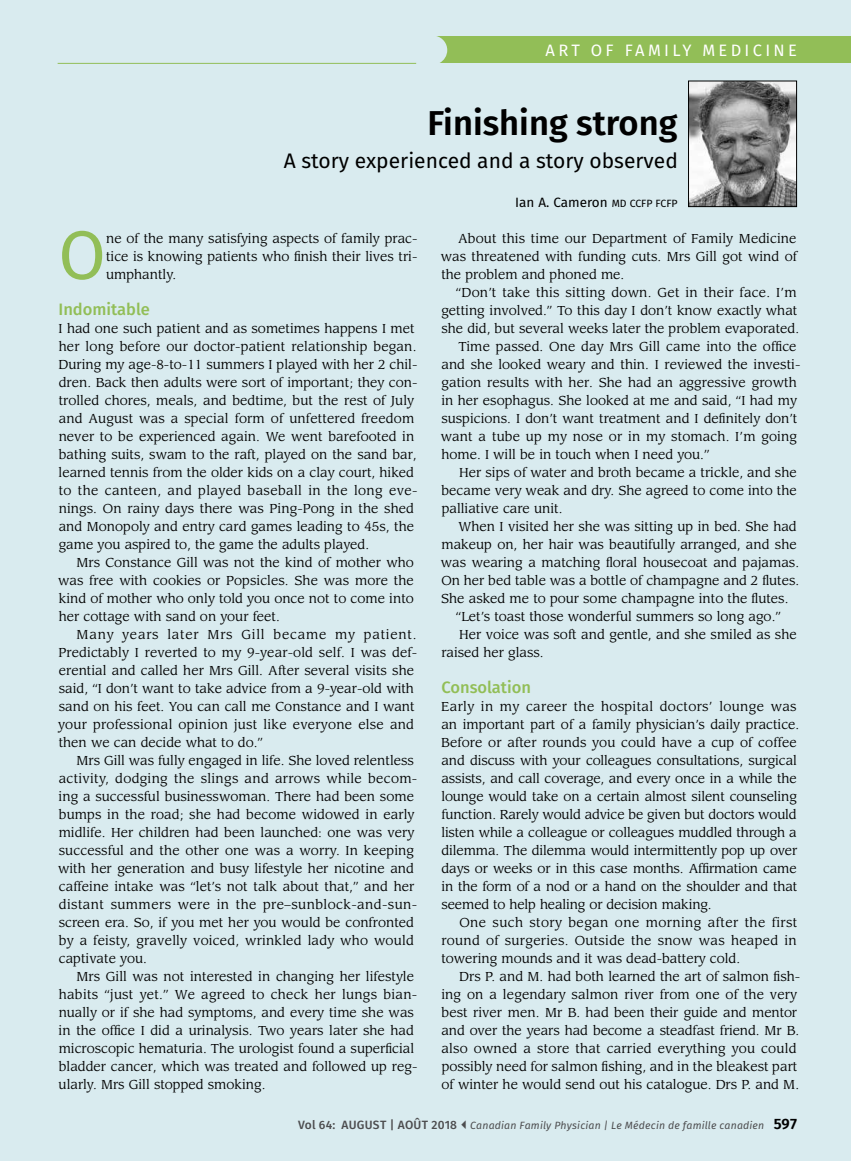
<style>
.page{position:relative;width:851px;height:1161px;background:#fff}
.page>*{position:absolute;margin:0;border:0;box-sizing:border-box;transform-origin:0 0}
.t1{font:68.85px "Fira Sans";color:#92be57}
.t2{font:600 34.5px "Fira Sans";color:#000}
.t3{font:21px "Fira Sans";color:#000}
.t4{font:500 16.5px "Fira Sans";color:#92be57}
.t5{font:16.5px "Fira Sans";letter-spacing:.2em;color:#fff}
.t6{font:13.5px "Fira Sans";color:#000}
.t7{font:12.75px/18px "Leawood Std";color:#000}
.t8{font:italic 10.5px "Fira Sans";letter-spacing:.015em;color:#4d4d4f}
.s1{font-size:10.5px}
.s2{font-weight:500;font-style:normal;font-size:12px}
.s3{font-weight:600;font-style:normal;font-size:15px;color:#000}
</style>
<div class="page">
<div style="left:0;top:0;width:850px;height:1161px;background:#d9ebef"></div>
<img style="left:690px;top:83px;width:104px;height:122px">
<div style="left:688px;top:81px;width:108px;height:126px;border:1px solid #000"></div>
<div style="left:436px;top:36px;width:414px;height:27px;background:#92be57"></div>
<hr style="left:58px;top:63px;width:358px;height:1px;background:#92be57">
<p class="t5" style="left:545px;top:38px;width:253px">ART OF FAMILY MEDICINE</p>
<h2 class="t2" style="left:427px;top:95px;width:251px">Finishing strong</h2>
<h3 class="t3" style="left:284px;top:145px;width:395px">A story experienced and a story observed</h3>
<p class="t6" style="left:515px;top:192px;width:164px">Ian A. Cameron <span class="s1">MD CCFP FCFP</span></p>
<h1 class="t1" style="left:58px;top:203px;width:49px">O</h1>
<p class="t7" style="left:106px;top:230px;width:313px;text-align:justify">ne of the many satisfying aspects of family prac&shy;tice is knowing patients who finish their lives tri&shy;umphantly.</p>
<p class="t4" style="left:58px;top:296px;width:93px">Indomitable</p>
<p class="t7" style="left:59px;top:320px;width:360px">I had one such patient and as sometimes happens I met her long before our doctor-patient relationship began.<br>During my age-8-to-11 summers I played with her 2 chil&shy;dren. Back then adults were sort of important; they con&shy;trolled chores, meals, and bedtime, but the rest of July and August was a special form of unfettered freedom never to be experienced again. We went barefooted in bathing suits, swam to the raft, played on the sand bar, learned tennis from the older kids on a clay court, hiked to the canteen, and played baseball in the long eve&shy;nings. On rainy days there was Ping-Pong in the shed and Monopoly and entry card games leading to 45s, the game you aspired to, the game the adults played.</p>
<p class="t7" style="left:58px;top:554px;width:357px;text-align:justify;text-indent:18px">Mrs Constance Gill was not the kind of mother who was free with cookies or Popsicles. She was more the kind of mother who only told you once not to come into her cottage with sand on your feet.</p>
<p class="t7" style="left:58px;top:626px;width:361px;text-indent:18px">Many years later Mrs Gill became my patient.<br>Predictably I reverted to my 9-year-old self. I was def&shy;erential and called her Mrs Gill. After several visits she said, “I don’t want to take advice from a 9-year-old with sand on his feet. You can call me Constance and I want your professional opinion just like everyone else and then we can decide what to do.”</p>
<p class="t7" style="left:58px;top:752px;width:361px;text-indent:18px">Mrs Gill was fully engaged in life. She loved relentless activity, dodging the slings and arrows while becom&shy;ing a successful businesswoman. There had been some bumps in the road; she had become widowed in early midlife. Her children had been launched: one was very successful and the other one was a worry. In keeping with her generation and busy lifestyle her nicotine and caffeine intake was “let’s not talk about that,” and her distant summers were in the pre–sunblock-and-sun&shy;screen era. So, if you met her you would be confronted by a feisty, gravelly voiced, wrinkled lady who would captivate you.</p>
<p class="t7" style="left:59px;top:968px;width:360px;text-indent:18px">Mrs Gill was not interested in changing her lifestyle habits “just yet.” We agreed to check her lungs bian&shy;nually or if she had symptoms, and every time she was in the office I did a urinalysis. Two years later she had microscopic hematuria. The urologist found a superficial bladder cancer, which was treated and followed up reg&shy;ularly. Mrs Gill stopped smoking.</p>
<p class="t7" style="left:441px;top:230px;width:358px;text-align:justify;text-indent:17px">About this time our Department of Family Medicine was threatened with funding cuts. Mrs Gill got wind of the problem and phoned me.</p>
<p class="t7" style="left:456px;top:284px;width:342px">“Don’t take this sitting down. Get in their face. I’m</p>
<p class="t7" style="left:441px;top:302px;width:357px">getting involved.” To this day I don’t know exactly what</p>
<p class="t7" style="left:441px;top:320px;width:359px">she did, but several weeks later the problem evaporated.</p>
<p class="t7" style="left:458px;top:338px;width:339px">Time passed. One day Mrs Gill came into the office</p>
<p class="t7" style="left:441px;top:356px;width:360px">and she looked weary and thin. I reviewed the investi-</p>
<p class="t7" style="left:441px;top:374px;width:357px">gation results with her. She had an aggressive growth</p>
<p class="t7" style="left:441px;top:392px;width:357px">in her esophagus. She looked at me and said, “I had my</p>
<p class="t7" style="left:441px;top:410px;width:357px">suspicions. I don’t want treatment and I definitely don’t</p>
<p class="t7" style="left:441px;top:428px;width:358px">want a tube up my nose or in my stomach. I’m going</p>
<p class="t7" style="left:441px;top:446px;width:269px">home. I will be in touch when I need you.”</p>
<p class="t7" style="left:459px;top:464px;width:339px">Her sips of water and broth became a trickle, and she</p>
<p class="t7" style="left:441px;top:482px;width:356px">became very weak and dry. She agreed to come into the</p>
<p class="t7" style="left:441px;top:500px;width:122px">palliative care unit.</p>
<p class="t7" style="left:458px;top:518px;width:339px">When I visited her she was sitting up in bed. She had</p>
<p class="t7" style="left:441px;top:536px;width:357px">makeup on, her hair was beautifully arranged, and she</p>
<p class="t7" style="left:441px;top:554px;width:360px">was wearing a matching floral housecoat and pajamas.</p>
<p class="t7" style="left:441px;top:572px;width:359px">On her bed table was a bottle of champagne and 2 flutes.</p>
<p class="t7" style="left:441px;top:590px;width:349px">She asked me to pour some champagne into the flutes.</p>
<p class="t7" style="left:456px;top:608px;width:326px">“Let’s toast those wonderful summers so long ago.”</p>
<p class="t7" style="left:459px;top:626px;width:339px">Her voice was soft and gentle, and she smiled as she</p>
<p class="t7" style="left:441px;top:644px;width:104px">raised her glass.</p>
<p class="t4" style="left:441px;top:674px;width:91px">Consolation</p>
<p class="t7" style="left:441px;top:698px;width:359px">Early in my career the hospital doctors’ lounge was an important part of a family physician’s daily practice.<br>Before or after rounds you could have a cup of coffee and discuss with your colleagues consultations, surgical assists, and call coverage, and every once in a while the lounge would take on a certain almost silent counseling function. Rarely would advice be given but doctors would listen while a colleague or colleagues muddled through a dilemma. The dilemma would intermittently pop up over days or weeks or in this case months. Affirmation came in the form of a nod or a hand on the shoulder and that seemed to help healing or decision making.</p>
<p class="t7" style="left:441px;top:914px;width:357px;text-align:justify;text-indent:18px">One such story began one morning after the first round of surgeries. Outside the snow was heaped in towering mounds and it was dead-battery cold.</p>
<p class="t7" style="left:441px;top:968px;width:360px;text-indent:18px">Drs P. and M. had both learned the art of salmon fish&shy;ing on a legendary salmon river from one of the very best river men. Mr B. had been their guide and mentor and over the years had become a steadfast friend. Mr B. also owned a store that carried everything you could possibly need for salmon fishing, and in the bleakest part of winter he would send out his catalogue. Drs P. and M.</p>
<p class="t8" style="left:298px;top:1117px;width:500px"><span class="s2">Vol 64: AUGUST | AOÛT 2018</span> Canadian Family Physician | Le Médecin de famille canadien <span class="s3">597</span></p>
</div>
